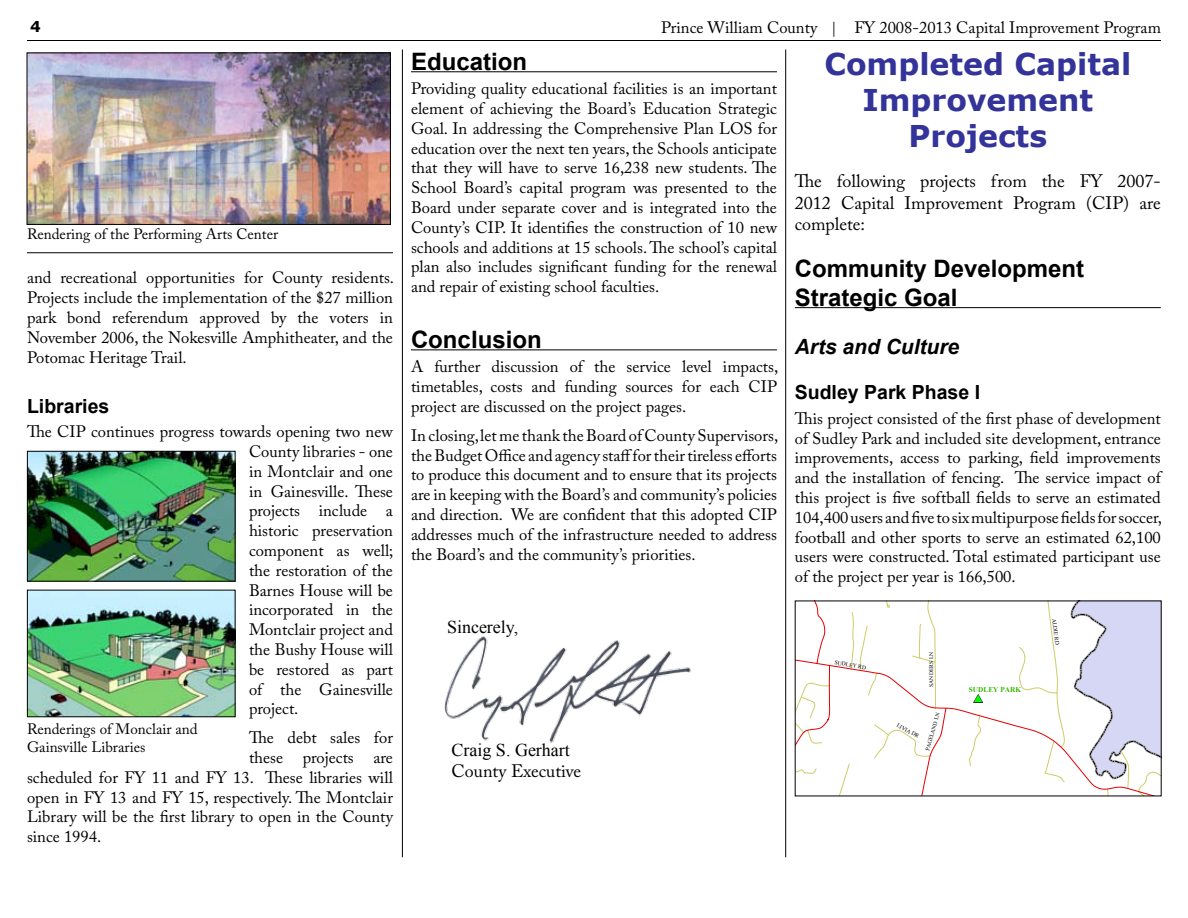
<style>
.page{position:relative;width:1188px;height:918px;background:#fff}
.page>*{position:absolute;margin:0;border:0;box-sizing:border-box;transform-origin:0 0}
.t1{font:700 30px/36px "Verdana";color:#339;text-align:center}
.t2{font:700 24px/28.8px "Arial";color:#000}
.t3{font:italic 700 21px "Arial";color:#000}
.t4{font:700 19.5px "Arial";color:#000}
.t5{font:18px/21.6px "Adobe Caslon Pro";color:#000;text-align:justify}
.t6{font:18px "Times New Roman";color:#000}
.t7{font:16.5px/19.8px "Adobe Caslon Pro";color:#000;text-align:justify}
.t8{font:15px/18px "Adobe Caslon Pro";color:#000}
.t9{font:700 7.35px "Times New Roman";color:#38b500}
.t10{font:5.7px "Times New Roman";letter-spacing:-.005em;color:#000}
.s1{font-family:"Trajan Pro";font-size:15px}
</style>
<div class="page">
<hr style="left:27px;top:40px;width:1134px;height:1px;background:#000">
<hr style="left:402px;top:50px;width:1px;height:807px;background:#000">
<hr style="left:785px;top:50px;width:1px;height:807px;background:#000">
<img style="left:29px;top:55px;width:360px;height:168px">
<div style="left:27px;top:53px;width:364px;height:172px;border:1px solid #000"></div>
<hr style="left:27px;top:252px;width:366px;height:1px;background:#000">
<img style="left:29px;top:592px;width:205px;height:123px">
<div style="left:27px;top:590px;width:209px;height:127px;border:1px solid #000"></div>
<img style="left:29px;top:453px;width:205px;height:127px">
<div style="left:27px;top:451px;width:209px;height:131px;border:1px solid #000"></div>
<hr style="left:411px;top:72px;width:366px;height:1px;background:#000">
<hr style="left:411px;top:350px;width:366px;height:1px;background:#000">
<hr style="left:795px;top:307px;width:366px;height:1px;background:#000">
<svg style="left:1019px;top:603px;width:140px;height:53px"></svg>
<svg style="left:815px;top:603px;width:121px;height:53px"></svg>
<svg style="left:797px;top:656px;width:362px;height:138px"></svg>
<svg style="left:973px;top:694px;width:10px;height:9px"></svg>
<img style="left:444px;top:636px;width:247px;height:107px">
<p class="t8" style="left:27px;top:225px;width:253px">Rendering of the Performing Arts Center</p>
<p class="t7" style="left:27px;top:268px;width:369px">and recreational opportunities for County residents.<br>Projects include the implementation of the $27 million park bond referendum approved by the voters in November 2006, the Nokesville Amphitheater, and the Potomac Heritage Trail.</p>
<p class="t4" style="left:27px;top:393px;width:84px">Libraries</p>
<p class="t7" style="left:249px;top:422px;width:146px;text-indent:-222px">The CIP continues progress towards opening two new County libraries - one in Montclair and one in Gainesville. These projects include a historic preservation component as well; the restoration of the Barnes House will be incorporated in the Montclair project and the Bushy House will be restored as part of the Gainesville project.</p>
<p class="t7" style="left:249px;top:728px;width:145px">The debt sales for</p>
<p class="t7" style="left:249px;top:747px;width:145px">these projects are</p>
<p class="t7" style="left:27px;top:767px;width:367px">scheduled for FY 11 and FY 13. These libraries will</p>
<p class="t7" style="left:27px;top:787px;width:368px">open in FY 13 and FY 15, respectively. The Montclair</p>
<p class="t7" style="left:27px;top:807px;width:367px">Library will be the first library to open in the County</p>
<p class="t7" style="left:27px;top:827px;width:76px">since 1994.</p>
<p class="t8" style="left:27px;top:719px;width:172px">Renderings of Monclair and<br>Gainsville Libraries</p>
<p class="t7" style="left:661px;top:18px;width:501px">Prince William County <span class="s1">|</span> FY 2008-2013 Capital Improvement Program</p>
<h2 class="t2" style="left:411px;top:48px;width:118px">Education</h2>
<p class="t7" style="left:411px;top:79px;width:368px">Providing quality educational facilities is an important element of achieving the Board’s Education Strategic Goal. In addressing the Comprehensive Plan LOS for education over the next ten years, the Schools anticipate that they will have to serve 16,238 new students. The School Board’s capital program was presented to the Board under separate cover and is integrated into the County’s CIP. It identifies the construction of 10 new schools and additions at 15 schools. The school’s capital plan also includes significant funding for the renewal and repair of existing school faculties.</p>
<h2 class="t2" style="left:411px;top:326px;width:132px">Conclusion</h2>
<p class="t7" style="left:411px;top:357px;width:369px">A further discussion of the service level impacts, timetables, costs and funding sources for each CIP project are discussed on the project pages.</p>
<p class="t7" style="left:411px;top:425px;width:369px">In closing, let me thank the Board of County Supervisors, the Budget Office and agency staff for their tireless efforts to produce this document and to ensure that its projects are in keeping with the Board’s and community’s policies and direction. We are confident that this adopted CIP addresses much of the infrastructure needed to address the Board’s and the community’s priorities.</p>
<p class="t6" style="left:447px;top:615px;width:73px">Sincerely,</p>
<p class="t6" style="left:452px;top:738px;width:120px">Craig S. Gerhart</p>
<p class="t5" style="left:452px;top:760px;width:131px">County Executive</p>
<h1 class="t1" style="left:824px;top:46px;width:309px">Completed Capital<br>Improvement<br>Projects</h1>
<p class="t5" style="left:795px;top:170px;width:368px">The following projects from the FY 2007- 2012 Capital Improvement Program (CIP) are complete:</p>
<h2 class="t2" style="left:795px;top:255px;width:291px">Community Development<br>Strategic Goal</h2>
<p class="t3" style="left:795px;top:333px;width:166px">Arts and Culture</p>
<p class="t4" style="left:795px;top:380px;width:187px">Sudley Park Phase I</p>
<p class="t7" style="left:795px;top:408px;width:369px">This project consisted of the first phase of development of Sudley Park and included site development, entrance improvements, access to parking, field improvements and the installation of fencing. The service impact of this project is five softball fields to serve an estimated 104,400 users and five to six multipurpose fields for soccer, football and other sports to serve an estimated 62,100 users were constructed. Total estimated participant use of the project per year is 166,500.</p>
<p class="t10" style="left:835px;top:659px;width:33px;rotate:9deg">SUDLEY RD</p>
<p class="t10" style="left:927px;top:687px;width:37px;rotate:-90deg">SANDERS LN</p>
<p class="t10" style="left:924px;top:750px;width:41px;rotate:-75deg">PAGELAND LN</p>
<p class="t10" style="left:899px;top:721px;width:26px;rotate:29deg">LIVIA DR</p>
<p class="t9" style="left:969px;top:684px;width:54px">SUDLEY PARK</p>
<p class="t10" style="left:1058px;top:618px;width:28px;rotate:83deg">ALDIE RD</p>
</div>
